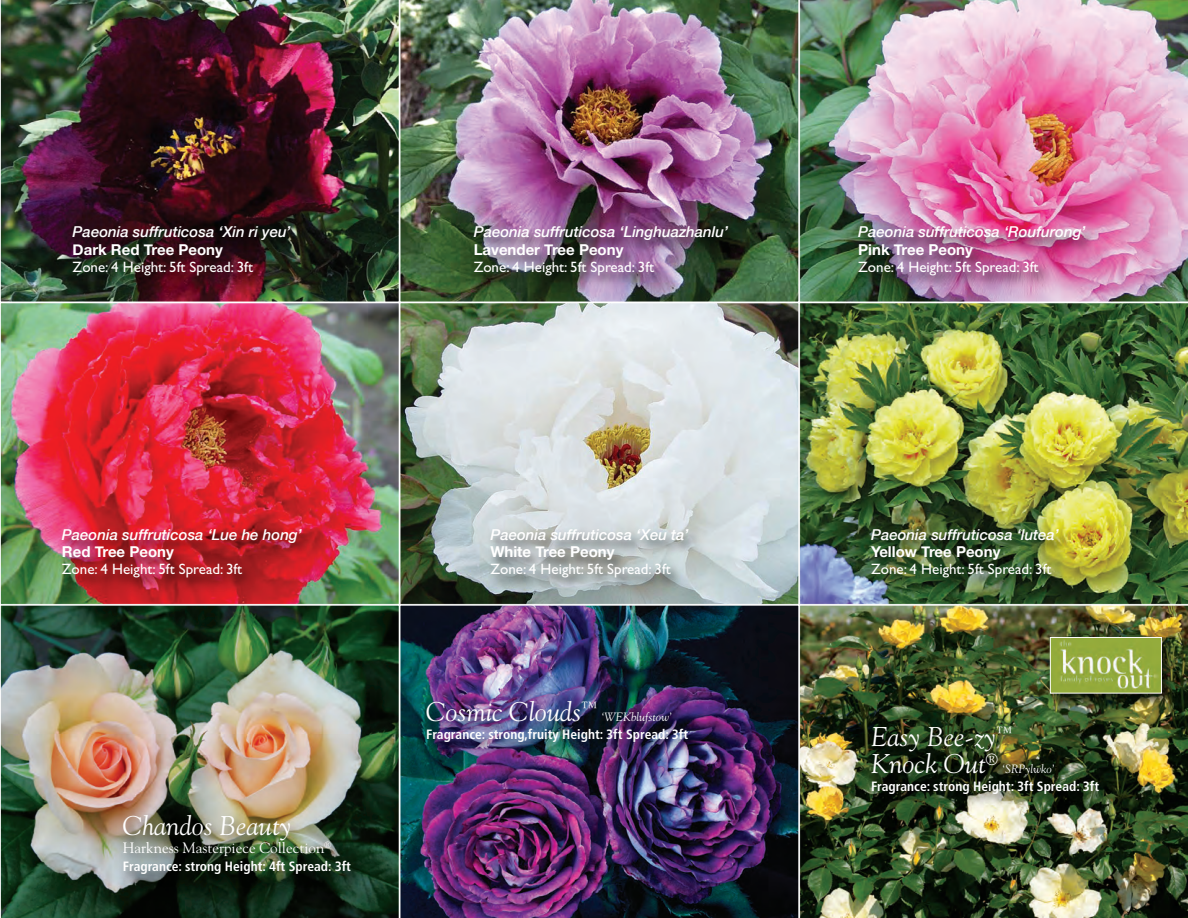
<style>
.page{position:relative;width:1188px;height:918px;background:#fff}
.page>*{position:absolute;margin:0;border:0;box-sizing:border-box;transform-origin:0 0}
.t1{font:italic 27px/27px "Goudy";color:#fff}
.t2{font:italic 500 15px "Helvetica Neue";color:#fff}
.t3{font:15px "Gill Sans";color:#fff}
.t4{font:700 15px "Helvetica Neue";color:#fff}
.t5{font:15px "Goudy";color:#fff}
.t6{font:700 condensed 13.5px "Frutiger";color:#fff}
.t7{font:italic 12px "Goudy";color:#fff}
</style>
<div class="page">
<img style="left:799px;top:605px;width:389px;height:313px">
<img style="left:850px;top:713px;width:286px;height:137px">
<img style="left:0;top:605px;width:399px;height:313px">
<img style="left:106px;top:805px;width:286px;height:106px">
<img style="left:400px;top:605px;width:399px;height:313px">
<img style="left:407px;top:688px;width:320px;height:89px">
<img style="left:2px;top:304px;width:795px;height:299px">
<img style="left:799px;top:303px;width:389px;height:302px">
<img style="left:0;top:0;width:399px;height:302px">
<img style="left:400px;top:0;width:399px;height:302px">
<img style="left:799px;top:0;width:389px;height:302px">
<img style="left:457px;top:215px;width:322px;height:91px">
<img style="left:58px;top:215px;width:317px;height:91px">
<img style="left:843px;top:215px;width:317px;height:91px">
<img style="left:47px;top:517px;width:317px;height:91px">
<img style="left:476px;top:517px;width:316px;height:91px">
<img style="left:856px;top:517px;width:317px;height:91px">
<img style="left:1043px;top:631px;width:138px;height:82px">
<img style="left:1052px;top:639px;width:108px;height:53px">
<div style="left:1050px;top:637px;width:112px;height:57px;border:1px solid #fff"></div>
<p class="t2" style="left:73px;top:223px;width:220px">Paeonia suffruticosa ‘Xin ri yeu’</p>
<p class="t4" style="left:73px;top:240px;width:152px">Dark Red Tree Peony</p>
<p class="t3" style="left:73px;top:258px;width:182px">Zone: 4 Height: 5ft Spread: 3ft</p>
<p class="t2" style="left:474px;top:223px;width:256px">Paeonia suffruticosa ‘Linghuazhanlu’</p>
<p class="t4" style="left:474px;top:240px;width:151px">Lavender Tree Peony</p>
<p class="t3" style="left:474px;top:258px;width:182px">Zone: 4 Height: 5ft Spread: 3ft</p>
<p class="t2" style="left:62px;top:525px;width:242px">Paeonia suffruticosa ‘Lue he hong’</p>
<p class="t4" style="left:62px;top:542px;width:113px">Red Tree Peony</p>
<p class="t3" style="left:62px;top:560px;width:182px">Zone: 4 Height: 5ft Spread: 3ft</p>
<h1 class="t1" style="left:123px;top:812px;width:170px">Chandos Beauty</h1>
<p class="t5" style="left:123px;top:839px;width:210px">Harkness Masterpiece Collection<sup>®</sup></p>
<p class="t6" style="left:123px;top:860px;width:230px">Fragrance: strong Height: 4ft Spread: 3ft</p>
<p class="t2" style="left:490px;top:525px;width:200px">Paeonia suffruticosa ‘Xeu ta’</p>
<p class="t4" style="left:490px;top:542px;width:126px">White Tree Peony</p>
<p class="t3" style="left:490px;top:560px;width:182px">Zone: 4 Height: 5ft Spread: 3ft</p>
<h1 class="t1" style="left:426px;top:698px;width:173px">Cosmic Clouds<sup>™</sup></h1>
<p class="t7" style="left:601px;top:710px;width:73px">‘WEKblufstow’</p>
<p class="t6" style="left:426px;top:729px;width:264px">Fragrance: strong,fruity Height: 3ft Spread: 3ft</p>
<p class="t2" style="left:858px;top:223px;width:229px">Paeonia suffruticosa ‘Roufurong’</p>
<p class="t4" style="left:858px;top:240px;width:116px">Pink Tree Peony</p>
<p class="t3" style="left:858px;top:258px;width:182px">Zone: 4 Height: 5ft Spread: 3ft</p>
<p class="t2" style="left:871px;top:525px;width:190px">Paeonia suffruticosa ‘lutea’</p>
<p class="t4" style="left:871px;top:542px;width:131px">Yellow Tree Peony</p>
<p class="t3" style="left:871px;top:560px;width:182px">Zone: 4 Height: 5ft Spread: 3ft</p>
<h1 class="t1" style="left:871px;top:723px;width:143px">Easy Bee-zy<sup>™<br></sup>Knock Out<sup>®</sup></h1>
<p class="t7" style="left:1002px;top:762px;width:55px">‘SRPylwko’</p>
<p class="t6" style="left:871px;top:781px;width:230px">Fragrance: strong Height: 3ft Spread: 3ft</p>
</div>
